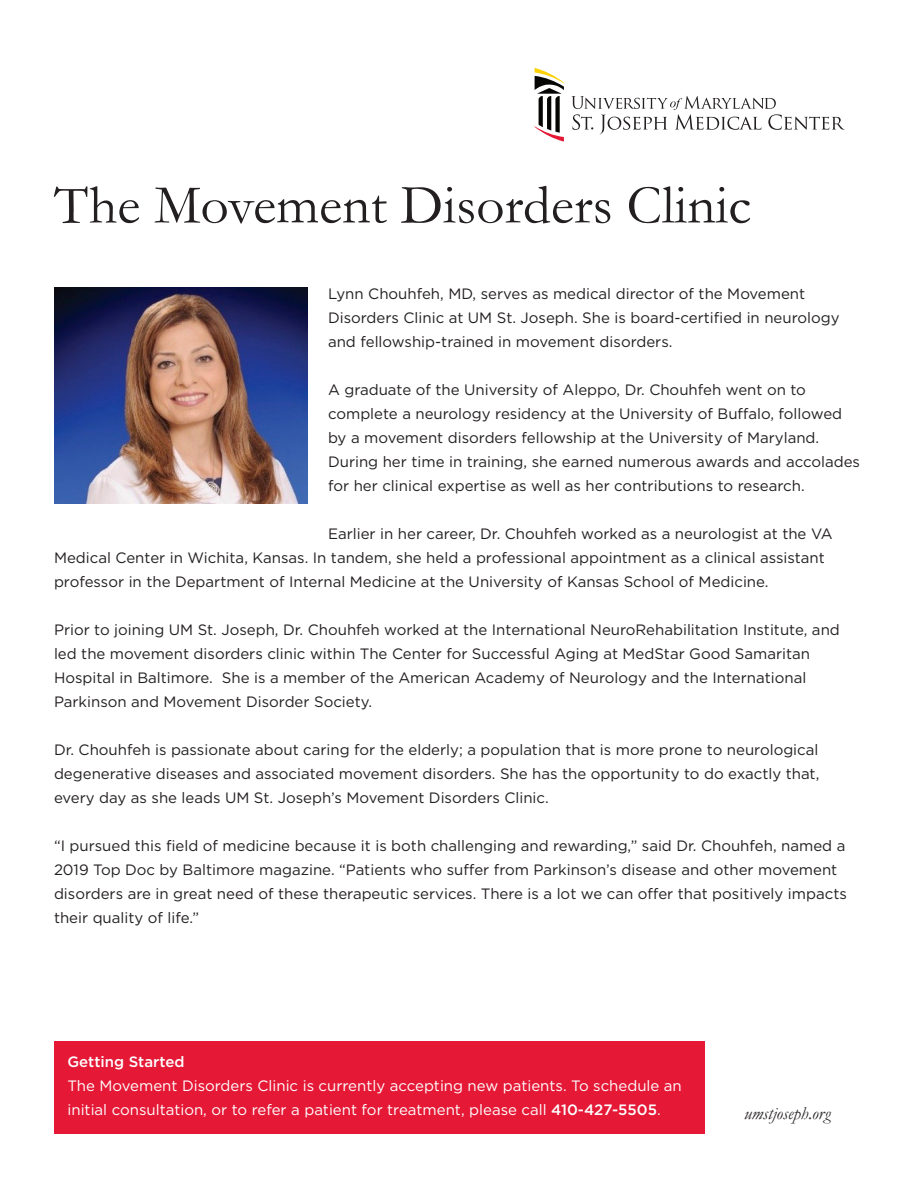
<style>
.page{position:relative;width:918px;height:1188px;background:#fff}
.page>*{position:absolute;margin:0;border:0;box-sizing:border-box;transform-origin:0 0}
.t1{font:55.5px "Garamond";color:#231f20}
.t2{font:italic 18px "Garamond";color:#231f20}
.t3{font:15px/24px "Gotham";color:#231f20}
.t4{font:15px/24px "Gotham";color:#fff}
.t5{font:500 15px "Gotham";color:#fff}
.s1{font-weight:500}
</style>
<div class="page">
<img style="left:54px;top:287px;width:254px;height:216px">
<svg style="left:535px;top:68px;width:29px;height:74px"></svg>
<svg style="left:571px;top:96px;width:274px;height:38px"></svg>
<div style="left:54px;top:1041px;width:651px;height:93px;background:#e51836"></div>
<p class="t1" style="left:54px;top:168px;width:699px">The Movement Disorders Clinic</p>
<p class="t3" style="left:328px;top:282px;width:513px">Lynn Chouhfeh, MD, serves as medical director of the Movement<br>Disorders Clinic at UM St. Joseph. She is board-certified in neurology and fellowship-trained in movement disorders.</p>
<p class="t3" style="left:328px;top:378px;width:533px">A graduate of the University of Aleppo, Dr. Chouhfeh went on to complete a neurology residency at the University of Buffalo, followed by a movement disorders fellowship at the University of Maryland.<br>During her time in training, she earned numerous awards and accolades for her clinical expertise as well as her contributions to research.</p>
<p class="t3" style="left:54px;top:522px;width:780px;text-indent:274px">Earlier in her career, Dr. Chouhfeh worked as a neurologist at the VA<br>Medical Center in Wichita, Kansas. In tandem, she held a professional appointment as a clinical assistant professor in the Department of Internal Medicine at the University of Kansas School of Medicine.</p>
<p class="t3" style="left:54px;top:618px;width:787px">Prior to joining UM St. Joseph, Dr. Chouhfeh worked at the International NeuroRehabilitation Institute, and led the movement disorders clinic within The Center for Successful Aging at MedStar Good Samaritan Hospital in Baltimore. She is a member of the American Academy of Neurology and the International Parkinson and Movement Disorder Society.</p>
<p class="t3" style="left:54px;top:738px;width:767px;text-align:justify">Dr. Chouhfeh is passionate about caring for the elderly; a population that is more prone to neurological degenerative diseases and associated movement disorders. She has the opportunity to do exactly that, every day as she leads UM St. Joseph’s Movement Disorders Clinic.</p>
<p class="t3" style="left:54px;top:834px;width:794px">“I pursued this field of medicine because it is both challenging and rewarding,” said Dr. Chouhfeh, named a 2019 Top Doc by Baltimore magazine. “Patients who suffer from Parkinson’s disease and other movement disorders are in great need of these therapeutic services. There is a lot we can offer that positively impacts their quality of life.”</p>
<p class="t5" style="left:68px;top:1051px;width:119px">Getting Started</p>
<p class="t4" style="left:68px;top:1073px;width:616px">The Movement Disorders Clinic is currently accepting new patients. To schedule an initial consultation, or to refer a patient for treatment, please call <span class="s1">410-427-5505</span>.</p>
<p class="t2" style="left:744px;top:1101px;width:88px">umstjoseph.org</p>
</div>
